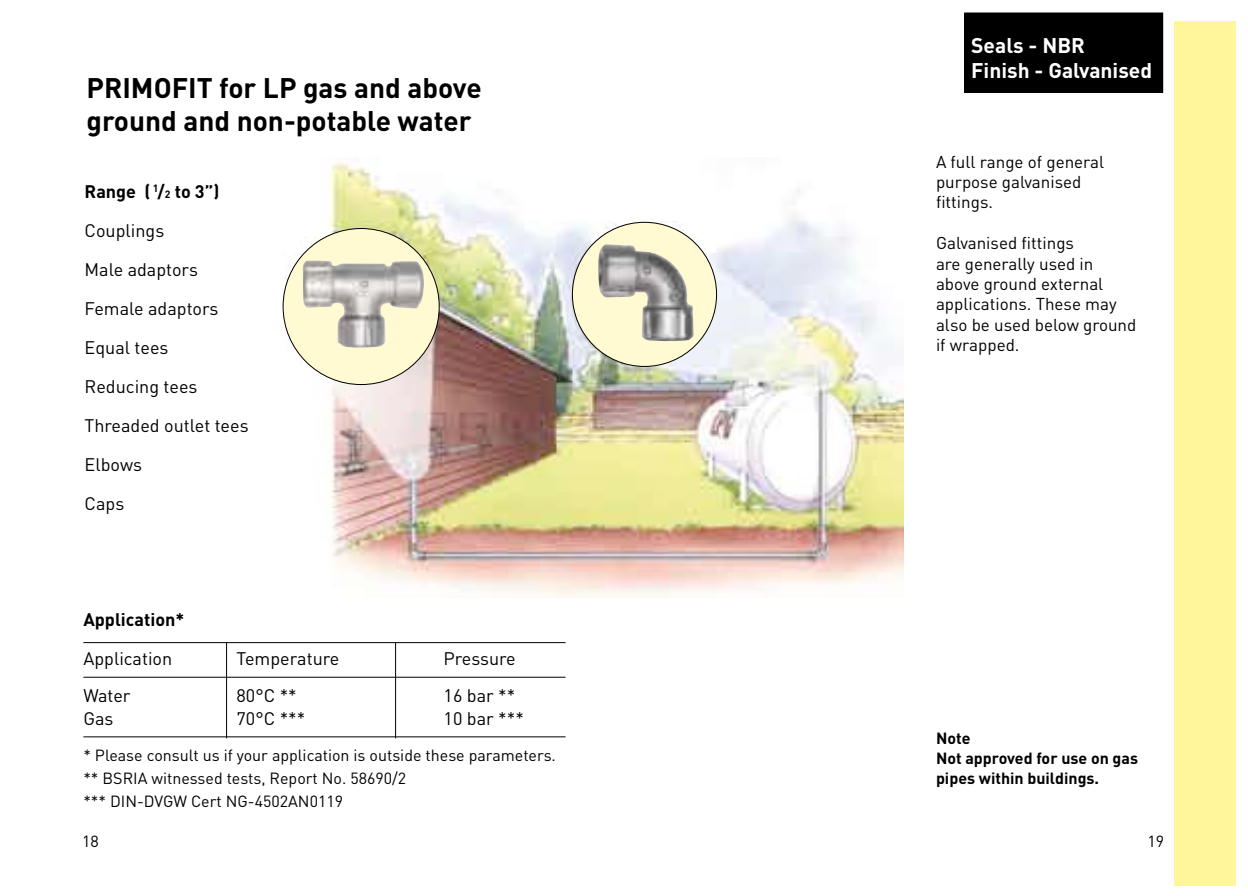
<style>
.page{position:relative;width:1248px;height:896px;background:#fff}
.page>*{position:absolute;margin:0;border:0;box-sizing:border-box;transform-origin:0 0}
.t1{font:700 28px/33.6px "DINCE";color:#000}
.t2{font:700 21px "DINCE";color:#fff}
.t3{font:18px "DINCE";color:#000}
.t4{font:700 18px "DINCE";color:#000}
.t5{font:17px/20.4px "DINCE";color:#000}
.t6{font:16px "DINCE";color:#000}
.t7{font:700 16px/20px "DINCE";color:#000}
.s1{font-size:10.4px}
</style>
<div class="page">
<div style="left:1174px;top:22px;width:61px;height:864px;background:#fff59a"></div>
<div style="left:964px;top:13px;width:198px;height:79px;background:#000"></div>
<img style="left:285px;top:160px;width:618px;height:438px">
<hr style="left:83px;top:642px;width:482px;height:1px;background:#000">
<hr style="left:83px;top:736px;width:482px;height:1px;background:#000">
<hr style="left:83px;top:677px;width:482px;height:1px;background:#000">
<hr style="left:226px;top:642px;width:1px;height:96px;background:#000">
<hr style="left:395px;top:642px;width:1px;height:96px;background:#000">
<div style="left:283px;top:228px;width:156px;height:156px;background:#fffad1;border-radius:50%"></div>
<div style="left:572px;top:222px;width:144px;height:144px;background:#fffad1;border-radius:50%"></div>
<img style="left:598px;top:244px;width:96px;height:97px">
<img style="left:302px;top:260px;width:122px;height:88px">
<p class="t1" style="left:86px;top:69px;width:397px">PRIMOFIT for LP gas and above ground and non-potable water</p>
<p class="t4" style="left:85px;top:179px;width:136px">Range ( <sup>1</sup>/<span class="s1">2</span> to 3”)</p>
<p class="t3" style="left:85px;top:219px;width:81px">Couplings</p>
<p class="t3" style="left:85px;top:258px;width:115px">Male adaptors</p>
<p class="t3" style="left:85px;top:297px;width:135px">Female adaptors</p>
<p class="t3" style="left:85px;top:336px;width:85px">Equal tees</p>
<p class="t3" style="left:85px;top:375px;width:114px">Reducing tees</p>
<p class="t3" style="left:85px;top:414px;width:165px">Threaded outlet tees</p>
<p class="t3" style="left:85px;top:453px;width:59px">Elbows</p>
<p class="t3" style="left:85px;top:492px;width:41px">Caps</p>
<p class="t4" style="left:83px;top:607px;width:102px">Application*</p>
<p class="t3" style="left:83px;top:647px;width:90px">Application</p>
<p class="t3" style="left:236px;top:647px;width:104px">Temperature</p>
<p class="t3" style="left:443px;top:647px;width:74px">Pressure</p>
<p class="t3" style="left:83px;top:684px;width:49px">Water</p>
<p class="t3" style="left:236px;top:684px;width:62px">80°C **</p>
<p class="t3" style="left:443px;top:684px;width:73px">16 bar **</p>
<p class="t3" style="left:83px;top:707px;width:32px">Gas</p>
<p class="t3" style="left:236px;top:707px;width:70px">70°C ***</p>
<p class="t3" style="left:443px;top:707px;width:82px">10 bar ***</p>
<p class="t6" style="left:83px;top:745px;width:474px">* Please consult us if your application is outside these parameters.</p>
<p class="t6" style="left:83px;top:768px;width:324px">** BSRIA witnessed tests, Report No. 58690/2</p>
<p class="t6" style="left:83px;top:791px;width:261px">*** DIN-DVGW Cert NG-4502AN0119</p>
<p class="t2" style="left:971px;top:32px;width:115px">Seals - NBR</p>
<p class="t2" style="left:971px;top:57px;width:182px">Finish - Galvanised</p>
<p class="t5" style="left:935px;top:151px;width:170px">A full range of general purpose galvanised fittings.</p>
<p class="t5" style="left:935px;top:232px;width:202px">Galvanised fittings<br>are generally used in above ground external applications. These may also be used below ground if wrapped.</p>
<p class="t7" style="left:935px;top:727px;width:36px">Note</p>
<p class="t7" style="left:935px;top:747px;width:203px">Not approved for use on gas pipes within buildings.</p>
<p class="t6" style="left:82px;top:831px;width:18px">18</p>
<p class="t6" style="left:1147px;top:831px;width:18px">19</p>
</div>
